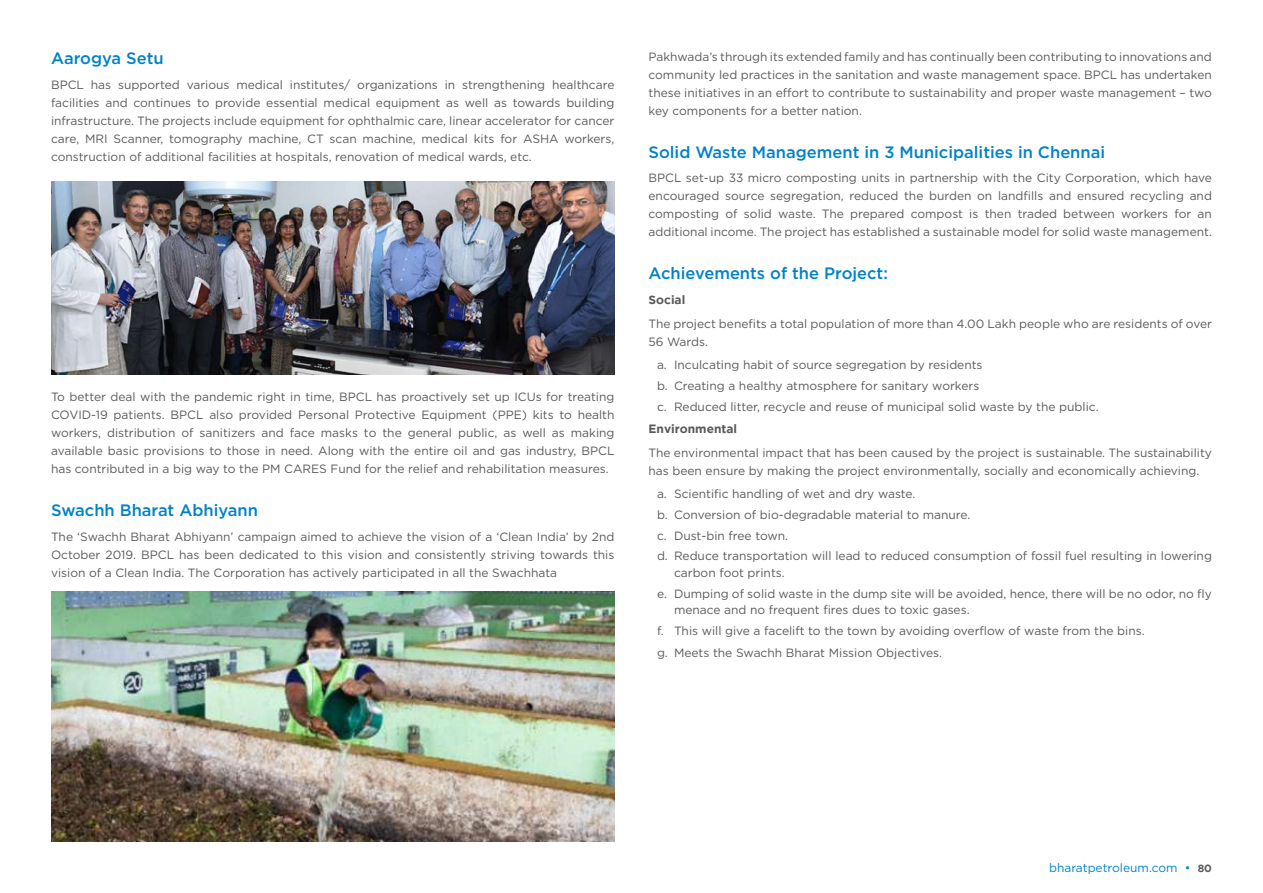
<style>
.page{position:relative;width:1263px;height:893px;background:#fff}
.page>*{position:absolute;margin:0;border:0;box-sizing:border-box;transform-origin:0 0}
.t1{font:500 16.5px "Gotham";color:#0082c8}
.t2{font:12px/18px "Gotham";color:#5a5a5a}
.t3{font:12px "Gotham";color:#0082c8}
.t4{font:700 12px "Gotham";color:#5a5a5a}
.s1{font-weight:700;font-size:10.5px;color:#5a5a5a}
</style>
<div class="page">
<img style="left:51px;top:181px;width:563px;height:193px">
<img style="left:51px;top:591px;width:563px;height:251px">
<h1 class="t1" style="left:51px;top:48px;width:114px">Aarogya Setu</h1>
<p class="t2" style="left:51px;top:75px;width:565px;text-align:justify">BPCL has supported various medical institutes/ organizations in strengthening healthcare facilities and continues to provide essential medical equipment as well as towards building infrastructure. The projects include equipment for ophthalmic care, linear accelerator for cancer care, MRI Scanner, tomography machine, CT scan machine, medical kits for ASHA workers, construction of additional facilities at hospitals, renovation of medical wards, etc.</p>
<p class="t2" style="left:51px;top:387px;width:565px;text-align:justify">To better deal with the pandemic right in time, BPCL has proactively set up ICUs for treating COVID-19 patients. BPCL also provided Personal Protective Equipment (PPE) kits to health workers, distribution of sanitizers and face masks to the general public, as well as making available basic provisions to those in need. Along with the entire oil and gas industry, BPCL has contributed in a big way to the PM CARES Fund for the relief and rehabilitation measures.</p>
<h1 class="t1" style="left:51px;top:500px;width:208px">Swachh Bharat Abhiyann</h1>
<p class="t2" style="left:51px;top:527px;width:565px;text-align:justify">The ‘Swachh Bharat Abhiyann’ campaign aimed to achieve the vision of a ‘Clean India’ by 2nd October 2019. BPCL has been dedicated to this vision and consistently striving towards this vision of a Clean India. The Corporation has actively participated in all the Swachhata</p>
<p class="t2" style="left:648px;top:47px;width:565px;text-align:justify">Pakhwada’s through its extended family and has continually been contributing to innovations and community led practices in the sanitation and waste management space. BPCL has undertaken these initiatives in an effort to contribute to sustainability and proper waste management – two key components for a better nation.</p>
<h1 class="t1" style="left:648px;top:141px;width:458px">Solid Waste Management in 3 Municipalities in Chennai</h1>
<p class="t2" style="left:648px;top:169px;width:565px;text-align:justify">BPCL set-up 33 micro composting units in partnership with the City Corporation, which have encouraged source segregation, reduced the burden on landfills and ensured recycling and composting of solid waste. The prepared compost is then traded between workers for an additional income. The project has established a sustainable model for solid waste management.</p>
<h1 class="t1" style="left:648px;top:263px;width:241px">Achievements of the Project:</h1>
<p class="t4" style="left:648px;top:293px;width:38px">Social</p>
<p class="t2" style="left:648px;top:315px;width:565px">The project benefits a total population of more than 4.00 Lakh people who are residents of over<br>56 Wards.</p>
<p class="t2" style="left:657px;top:354px;width:443px;line-height:20.7px">a. Inculcating habit of source segregation by residents<br>b. Creating a healthy atmosphere for sanitary workers<br>c. Reduced litter, recycle and reuse of municipal solid waste by the public.</p>
<p class="t4" style="left:648px;top:422px;width:90px">Environmental</p>
<p class="t2" style="left:648px;top:444px;width:565px">The environmental impact that has been caused by the project is sustainable. The sustainability has been ensure by making the project environmentally, socially and economically achieving.</p>
<p class="t2" style="left:657px;top:483px;width:556px;line-height:20.7px">a. Scientific handling of wet and dry waste.<br>b. Conversion of bio-degradable material to manure.<br>c. Dust-bin free town.<br>d. Reduce transportation will lead to reduced consumption of fossil fuel resulting in lowering</p>
<p class="t2" style="left:657px;top:562px;width:556px;line-height:20.7px;text-indent:17px">carbon foot prints.<br>e. Dumping of solid waste in the dump site will be avoided, hence, there will be no odor, no fly</p>
<p class="t2" style="left:657px;top:599px;width:489px;line-height:20.7px;text-indent:17px">menace and no frequent fires dues to toxic gases.<br>f. This will give a facelift to the town by avoiding overflow of waste from the bins.</p>
<p class="t2" style="left:657px;top:644px;width:287px">g. Meets the Swachh Bharat Mission Objectives.</p>
<p class="t3" style="left:1049px;top:860px;width:164px">bharatpetroleum.com • <span class="s1">80</span></p>
</div>
